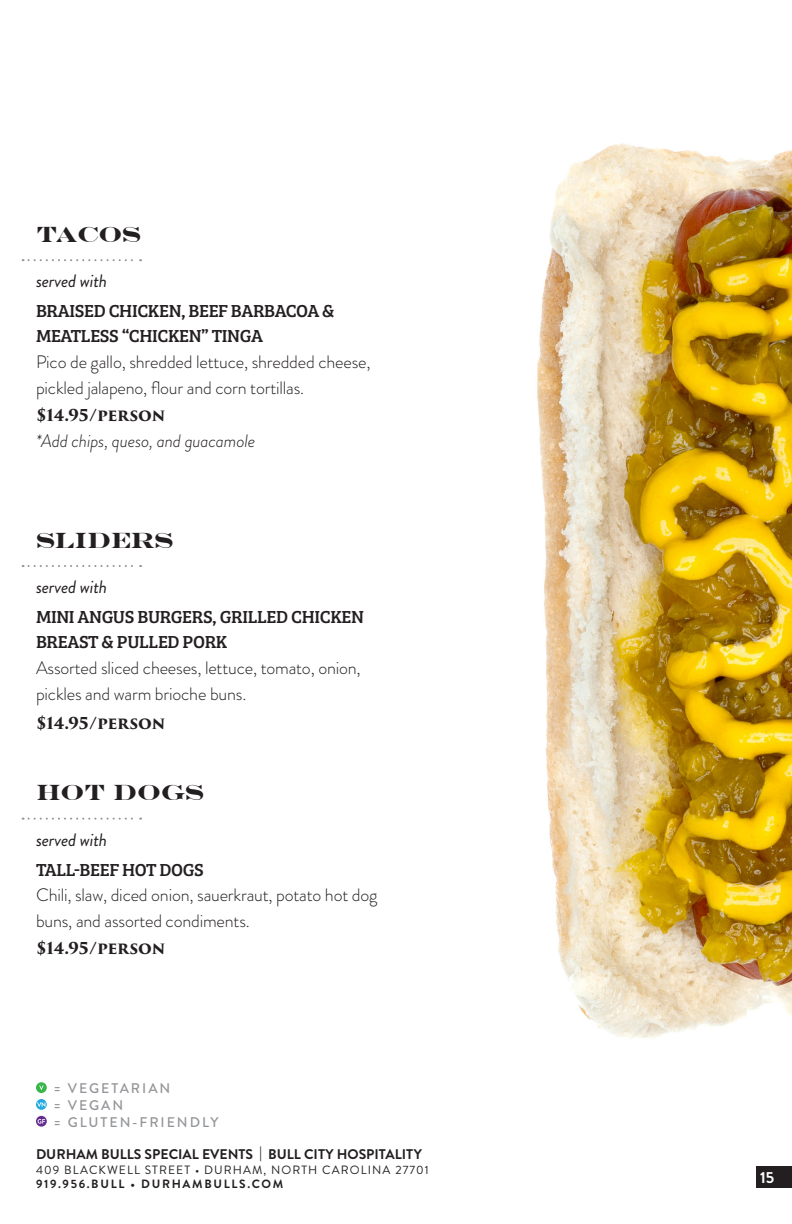
<style>
.page{position:relative;width:792px;height:1224px;background:#fff}
.page>*{position:absolute;margin:0;border:0;box-sizing:border-box;transform-origin:0 0}
.t1{font:700 22px "Engravers";letter-spacing:-.02em;color:#231f20}
.t2{font:300 18px/25.6px "Brandon Grotesque";letter-spacing:-.01em;color:#231f20}
.t3{font:18px/25.6px "Bree Serif";letter-spacing:-.02em;color:#231f20}
.t4{font:italic 18px "Brandon Grotesque";letter-spacing:-.01em;color:#231f20}
.t5{font:italic 300 18px "Brandon Grotesque";letter-spacing:-.01em;color:#231f20}
.t6{font:700 16px "Trajan Pro 3";letter-spacing:-.01em;color:#231f20}
.t7{font:700 16px "Brandon Grotesque";color:#fff}
.t8{font:700 14px "Brandon Grotesque";color:#231f20}
.t9{font:500 14px/16.8px "Brandon Grotesque";letter-spacing:.14em;color:#939598}
.t10{font:12px "Brandon Grotesque";letter-spacing:.09em;color:#231f20}
.t11{font:700 12px "Brandon Grotesque";letter-spacing:.14em;color:#231f20}
</style>
<div class="page">
<div style="left:756px;top:1166px;width:36px;height:22px;background:#231f20"></div>
<svg style="left:36px;top:1082px;width:11px;height:11px"></svg>
<svg style="left:36px;top:1099px;width:11px;height:11px"></svg>
<svg style="left:36px;top:1116px;width:11px;height:11px"></svg>
<svg style="left:23px;top:259px;width:118px;height:2px"></svg>
<svg style="left:23px;top:565px;width:118px;height:2px"></svg>
<svg style="left:23px;top:818px;width:118px;height:2px"></svg>
<img style="left:537px;top:143px;width:255px;height:896px">
<p class="t1" style="left:36px;top:221px;width:106px">TACOS</p>
<p class="t4" style="left:36px;top:269px;width:73px">served with</p>
<p class="t3" style="left:36px;top:297px;width:300px">BRAISED CHICKEN, BEEF BARBACOA &amp;</p>
<p class="t3" style="left:36px;top:322px;width:229px">MEATLESS “CHICKEN” TINGA</p>
<p class="t2" style="left:36px;top:349px;width:336px">Pico de gallo, shredded lettuce, shredded cheese, pickled jalapeno, flour and corn tortillas.</p>
<p class="t6" style="left:36px;top:403px;width:131px">$14.95/PERSON</p>
<p class="t5" style="left:36px;top:428px;width:221px">*Add chips, queso, and guacamole</p>
<p class="t1" style="left:36px;top:527px;width:139px">SLIDERS</p>
<p class="t4" style="left:36px;top:575px;width:73px">served with</p>
<p class="t3" style="left:36px;top:603px;width:330px">MINI ANGUS BURGERS, GRILLED CHICKEN<br>BREAST &amp; PULLED PORK</p>
<p class="t2" style="left:36px;top:655px;width:326px">Assorted sliced cheeses, lettuce, tomato, onion, pickles and warm brioche buns.</p>
<p class="t6" style="left:36px;top:712px;width:131px">$14.95/PERSON</p>
<p class="t1" style="left:36px;top:780px;width:169px">HOT DOGS</p>
<p class="t4" style="left:36px;top:828px;width:73px">served with</p>
<p class="t3" style="left:36px;top:856px;width:169px">TALL-BEEF HOT DOGS</p>
<p class="t2" style="left:36px;top:882px;width:343px">Chili, slaw, diced onion, sauerkraut, potato hot dog buns, and assorted condiments.</p>
<p class="t6" style="left:36px;top:936px;width:131px">$14.95/PERSON</p>
<p class="t9" style="left:54px;top:1080px;width:166px">= VEGETARIAN<br>= VEGAN<br>= GLUTEN-FRIENDLY</p>
<p class="t8" style="left:36px;top:1145px;width:387px">DURHAM BULLS SPECIAL EVENTS | BULL CITY HOSPITALITY</p>
<p class="t10" style="left:36px;top:1161px;width:394px">409 BLACKWELL STREET • DURHAM, NORTH CAROLINA 27701</p>
<p class="t11" style="left:36px;top:1175px;width:249px">919.956.BULL • DURHAMBULLS.COM</p>
<p class="t7" style="left:760px;top:1166px;width:16px">15</p>
</div>
